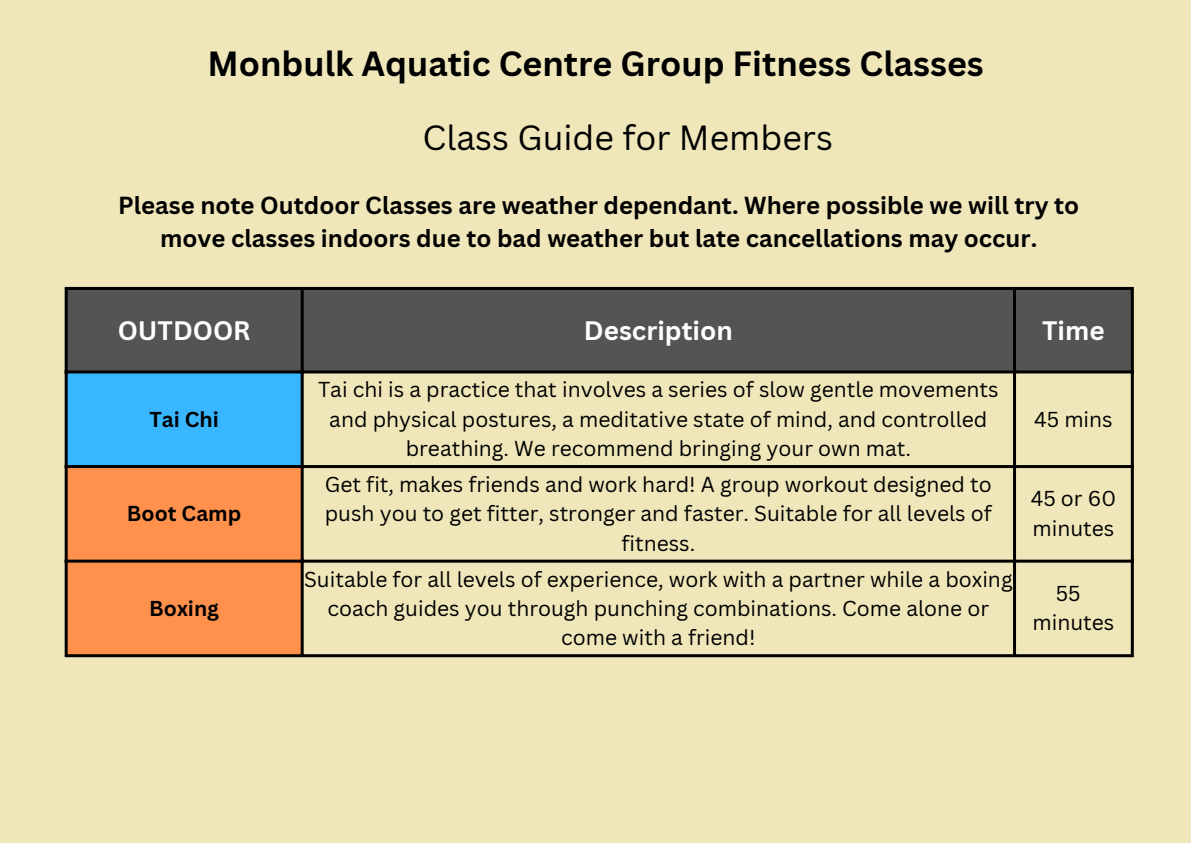
<style>
.page{position:relative;width:1191px;height:843px;background:#fff}
.page>*{position:absolute;margin:0;border:0;box-sizing:border-box;transform-origin:0 0}
.t1{font:700 34px "Canva Sans";color:#000}
.t2{font:34px "Canva Sans";color:#000}
.t3{font:700 26px "Canva Sans";color:#fff}
.t4{font:700 24px/33px "Canva Sans";color:#000;text-align:center}
.t5{font:21px/29.2px "Canva Sans";color:#000;text-align:center}
.t6{font:700 21px "Canva Sans";color:#000}
</style>
<div class="page">
<div style="left:0;top:0;width:1190px;height:842px;background:#efe7ba"></div>
<div style="left:68px;top:290px;width:1062px;height:80px;background:#545454"></div>
<div style="left:66px;top:371px;width:236px;height:95px;background:#38b6ff"></div>
<div style="left:68px;top:468px;width:233px;height:186px;background:#ff914d"></div>
<hr style="left:65px;top:290px;width:3px;height:364px;background:#000">
<hr style="left:301px;top:290px;width:3px;height:364px;background:#000">
<hr style="left:1012px;top:290px;width:3px;height:364px;background:#000">
<hr style="left:1130px;top:290px;width:3px;height:364px;background:#000">
<hr style="left:65px;top:287px;width:1068px;height:3px;background:#000">
<hr style="left:65px;top:370px;width:1068px;height:3px;background:#000">
<hr style="left:65px;top:465px;width:1068px;height:3px;background:#000">
<hr style="left:65px;top:559px;width:1068px;height:3px;background:#000">
<hr style="left:65px;top:654px;width:1068px;height:3px;background:#000">
<p class="t1" style="left:207px;top:40px;width:777px">Monbulk Aquatic Centre Group Fitness Classes</p>
<p class="t2" style="left:422px;top:114px;width:412px">Class Guide for Members</p>
<p class="t4" style="left:118px;top:188px;width:962px">Please note Outdoor Classes are weather dependant. Where possible we will try to move classes indoors due to bad weather but late cancellations may occur.</p>
<p class="t3" style="left:118px;top:311px;width:134px">OUTDOOR</p>
<p class="t3" style="left:584px;top:311px;width:150px">Description</p>
<p class="t3" style="left:1042px;top:311px;width:64px">Time</p>
<p class="t6" style="left:149px;top:404px;width:71px">Tai Chi</p>
<p class="t6" style="left:127px;top:498px;width:116px">Boot Camp</p>
<p class="t6" style="left:149px;top:593px;width:71px">Boxing</p>
<p class="t5" style="left:318px;top:374px;width:682px">Tai chi is a practice that involves a series of slow gentle movements and physical postures, a meditative state of mind, and controlled breathing. We recommend bringing your own mat.</p>
<p class="t5" style="left:325px;top:469px;width:668px">Get fit, makes friends and work hard! A group workout designed to push you to get fitter, stronger and faster. Suitable for all levels of fitness.</p>
<p class="t5" style="left:304px;top:563px;width:710px">Suitable for all levels of experience, work with a partner while a boxing coach guides you through punching combinations. Come alone or come with a friend!</p>
<p class="t5" style="left:1033px;top:404px;width:80px">45 mins</p>
<p class="t5" style="left:1030px;top:483px;width:87px;text-align:left">45 or 60 minutes</p>
<p class="t5" style="left:1032px;top:578px;width:83px">55 minutes</p>
</div>
